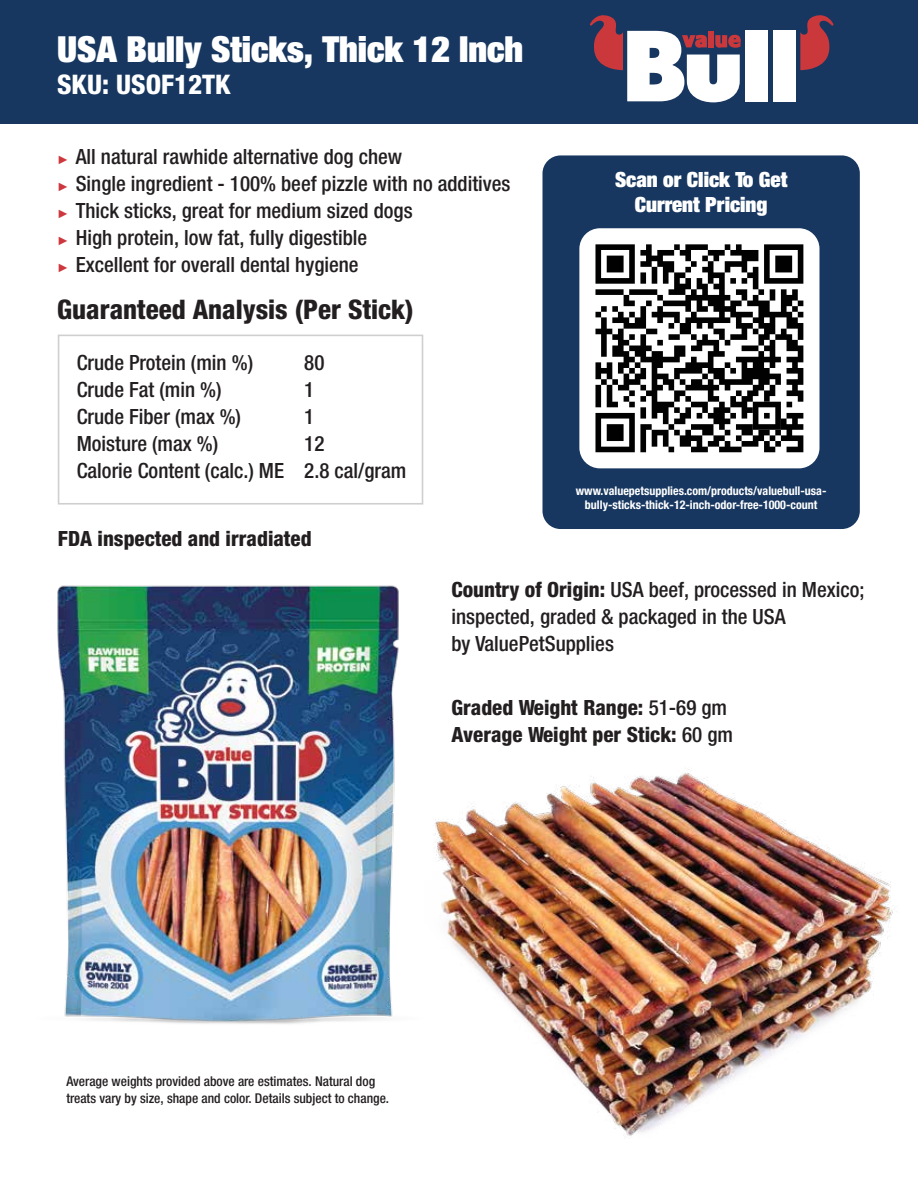
<style>
.page{position:relative;width:918px;height:1188px;background:#fff}
.page>*{position:absolute;margin:0;border:0;box-sizing:border-box;transform-origin:0 0}
.t1{font:36px "Helvetica Neue LT 107 X Blk Cn";color:#fff}
.t2{font:27px "Helvetica Neue LT 87 Hv Cn";color:#231f20}
.t3{font:27px "Helvetica Neue LT 87 Hv Cn";color:#fff}
.t4{font:21px/27px "Helvetica Neue LT 67 Md Cn";color:#231f20}
.t5{font:21px/27px "Helvetica Neue LT 87 Hv Cn";color:#231f20}
.t6{font:21px/25.2px "Helvetica Neue LT 107 X Blk Cn";color:#fff;text-align:center}
.t7{font:13.5px/16.2px "Helvetica Neue LT 67 Md Cn";color:#231f20}
.t8{font:12px/14.4px "Helvetica Neue LT 77 Bd Cn";color:#fff;text-align:center}
.s1{font-family:"Arial";font-size:12px;color:#cd373d}
.s2{font-family:"Helvetica Neue LT 87 Hv Cn"}
.s3{font-family:"Helvetica Neue LT 67 Md Cn"}
</style>
<div class="page">
<div style="left:542px;top:155px;width:318px;height:374px;background:#173760;border-radius:18px"></div>
<div style="left:0;top:0;width:918px;height:124px;background:#173760"></div>
<div style="left:745px;top:30px;width:22px;height:71px;background:#fff"></div>
<div style="left:773px;top:30px;width:23px;height:71px;background:#fff"></div>
<svg style="left:800px;top:15px;width:33px;height:55px"></svg>
<svg style="left:590px;top:15px;width:151px;height:87px"></svg>
<div style="left:58px;top:335px;width:365px;height:170px;border:2px solid #cfcfce"></div>
<div style="left:579px;top:228px;width:240px;height:240px;background:#fff;border-radius:21px"></div>
<img style="left:57px;top:585px;width:342px;height:439px">
<img style="left:434px;top:769px;width:459px;height:370px">
<svg style="left:595px;top:244px;width:208px;height:208px"></svg>
<h1 class="t1" style="left:57px;top:26px;width:468px">USA Bully Sticks, Thick 12 Inch</h1>
<p class="t3" style="left:57px;top:68px;width:175px">SKU: USOF12TK</p>
<p class="t4" style="left:57px;top:142px;width:455px"><span class="s1">►</span> All natural rawhide alternative dog chew<br><span class="s1">►</span> Single ingredient - 100% beef pizzle with no additives <span class="s1">►</span> Thick sticks, great for medium sized dogs<br><span class="s1">►</span> High protein, low fat, fully digestible<br><span class="s1">►</span> Excellent for overall dental hygiene</p>
<p class="t2" style="left:57px;top:293px;width:358px">Guaranteed Analysis (Per Stick)</p>
<p class="t4" style="left:77px;top:349px;width:209px">Crude Protein (min %)<br>Crude Fat (min %)<br>Crude Fiber (max %)<br>Moisture (max %)<br>Calorie Content (calc.) ME</p>
<p class="t4" style="left:304px;top:349px;width:104px">80<br>1<br>1<br>12<br>2.8 cal/gram</p>
<p class="t5" style="left:58px;top:525px;width:255px">FDA inspected and irradiated</p>
<p class="t6" style="left:615px;top:166px;width:174px">Scan or Click To Get<br>Current Pricing</p>
<p class="t8" style="left:576px;top:483px;width:252px">www.valuepetsupplies.com/products/valuebull-usa&shy;bully-sticks-thick-12-inch-odor-free-1000-count</p>
<p class="t4" style="left:451px;top:576px;width:414px"><span class="s2">Country of Origin:</span> USA beef, processed in Mexico; inspected, graded &amp; packaged in the USA<br>by ValuePetSupplies</p>
<p class="t5" style="left:451px;top:694px;width:283px">Graded Weight Range: <span class="s3">51-69 gm<br></span>Average Weight per Stick: <span class="s3">60 gm</span></p>
<p class="t7" style="left:66px;top:1073px;width:324px">Average weights provided above are estimates. Natural dog treats vary by size, shape and color. Details subject to change.</p>
</div>
